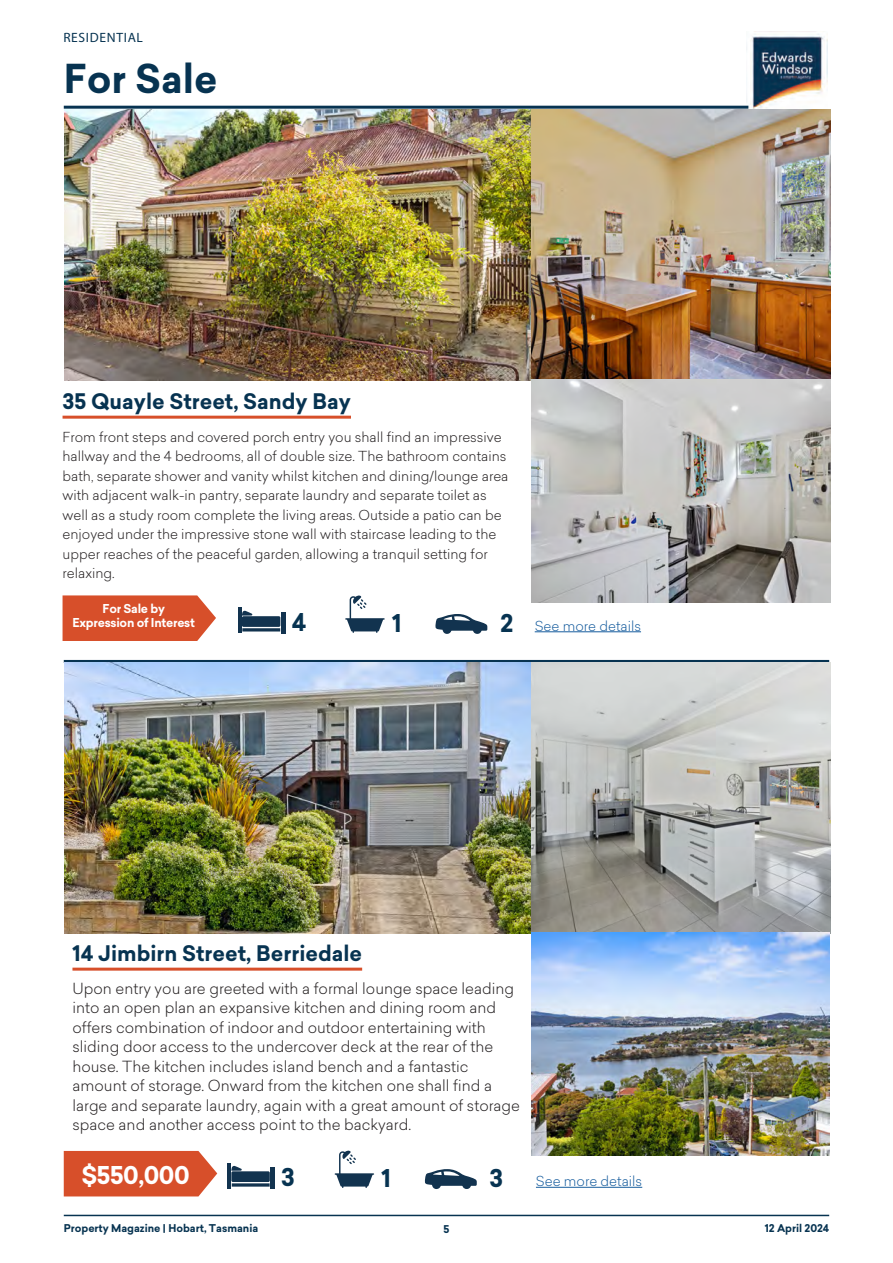
<style>
.page{position:relative;width:893px;height:1263px;background:#fff}
.page>*{position:absolute;margin:0;border:0;box-sizing:border-box;transform-origin:0 0}
.heading_1{font:700 39px "Sailec";color:#073351}
.price{font:700 24px "Sailec";letter-spacing:-.02em;color:#fff}
.feature_number{font:700 24px "Sailec";color:#073351}
.subheading_1{font:700 21px "Sailec";color:#073351}
.body_text{font:300 15px/19.5px "Sailec";color:#231f20}
.body_text-2{font:300 13.5px/19.5px "Sailec";color:#231f20}
.body_text-3{font:300 13.5px "Sailec";color:#175d9e}
.PROPERTY_TYPE{font:13.5px "Myriad Pro";letter-spacing:.05em;color:#073351}
.price-2{font:700 12px "Sailec";letter-spacing:-.02em;color:#fff}
.t1{font:700 10.5px "Sailec";color:#073351}
</style>
<div class="page">
<hr style="left:64px;top:1215px;width:765px;height:1px;background:#073351">
<img style="left:746px;top:31px;width:82px;height:78px">
<hr style="left:64px;top:106px;width:684px;height:3px;background:#073351">
<hr style="left:64px;top:660px;width:765px;height:3px;background:#073351">
<hr style="left:63px;top:416px;width:288px;height:3px;background:#d74f2a">
<svg style="left:63px;top:595px;width:153px;height:46px;background:#d95b38"></svg>
<hr style="left:535px;top:631px;width:106px;height:1px;background:#175d9e">
<svg style="left:345px;top:595px;width:40px;height:38px"></svg>
<svg style="left:435px;top:614px;width:52px;height:20px"></svg>
<hr style="left:238px;top:607px;width:3px;height:26px;background:#12334f">
<div style="left:281px;top:612px;width:5px;height:22px;background:#12334f"></div>
<svg style="left:242px;top:610px;width:38px;height:21px"></svg>
<div style="left:64px;top:1151px;width:153px;height:45px;background:#d74f2a"></div>
<hr style="left:536px;top:1187px;width:106px;height:1px;background:#175d9e">
<hr style="left:72px;top:968px;width:290px;height:3px;background:#d74f2a">
<svg style="left:335px;top:1150px;width:39px;height:38px"></svg>
<svg style="left:425px;top:1169px;width:52px;height:20px"></svg>
<hr style="left:228px;top:1162px;width:3px;height:26px;background:#12334f">
<hr style="left:271px;top:1167px;width:4px;height:22px;background:#12334f">
<svg style="left:231px;top:1165px;width:39px;height:21px"></svg>
<img style="left:64px;top:663px;width:468px;height:270px">
<img style="left:532px;top:663px;width:298px;height:492px">
<img style="left:65px;top:109px;width:765px;height:271px">
<img style="left:532px;top:379px;width:298px;height:224px">
<p class="PROPERTY_TYPE" style="left:63px;top:29px;width:81px">RESIDENTIAL</p>
<p class="heading_1" style="left:64px;top:51px;width:155px">For Sale</p>
<p class="subheading_1" style="left:63px;top:387px;width:290px">35 Quayle Street, Sandy Bay</p>
<p class="body_text-2" style="left:63px;top:426px;width:447px">From front steps and covered porch entry you shall find an impressive hallway and the 4 bedrooms, all of double size. The bathroom contains bath, separate shower and vanity whilst kitchen and dining/lounge area with adjacent walk-in pantry, separate laundry and separate toilet as well as a study room complete the living areas. Outside a patio can be enjoyed under the impressive stone wall with staircase leading to the upper reaches of the peaceful garden, allowing a tranquil setting for relaxing.</p>
<p class="feature_number" style="left:292px;top:605px;width:16px">4</p>
<p class="feature_number" style="left:392px;top:606px;width:11px">1</p>
<p class="feature_number" style="left:500px;top:606px;width:15px">2</p>
<p class="body_text-3" style="left:535px;top:616px;width:108px">See more details</p>
<p class="price-2" style="left:103px;top:600px;width:64px">For Sale by</p>
<p class="price-2" style="left:72px;top:614px;width:124px">Expression of Interest</p>
<p class="subheading_1" style="left:72px;top:938px;width:291px">14 Jimbirn Street, Berriedale</p>
<p class="body_text" style="left:72px;top:978px;width:449px">Upon entry you are greeted with a formal lounge space leading into an open plan an expansive kitchen and dining room and offers combination of indoor and outdoor entertaining with sliding door access to the undercover deck at the rear of the house. The kitchen includes island bench and a fantastic amount of storage. Onward from the kitchen one shall find a large and separate laundry, again with a great amount of storage space and another access point to the backyard.</p>
<p class="feature_number" style="left:281px;top:1160px;width:15px">3</p>
<p class="feature_number" style="left:382px;top:1161px;width:11px">1</p>
<p class="feature_number" style="left:489px;top:1161px;width:15px">3</p>
<p class="price" style="left:81px;top:1157px;width:110px">$550,000</p>
<p class="body_text-3" style="left:536px;top:1172px;width:108px">See more details</p>
<p class="t1" style="left:64px;top:1220px;width:196px">Property Magazine | Hobart, Tasmania</p>
<p class="t1" style="left:443px;top:1221px;width:7px">5</p>
<p class="t1" style="left:765px;top:1220px;width:66px">12 April 2024</p>
</div>
